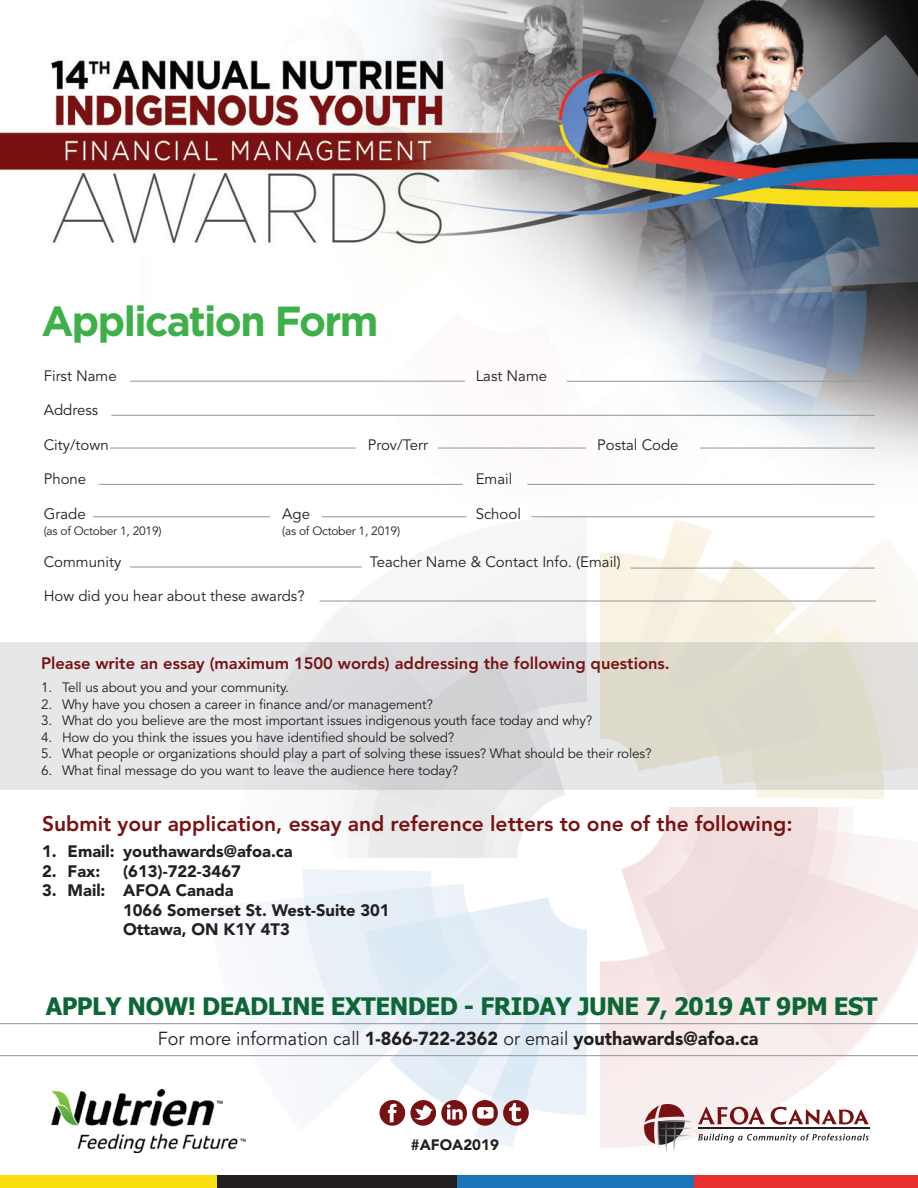
<style>
.page{position:relative;width:918px;height:1188px;background:#fff}
.page>*{position:absolute;margin:0;border:0;box-sizing:border-box;transform-origin:0 0}
.t1{font:700 42px "Gotham";letter-spacing:-.04em;color:#3eb049}
.t2{font:700 24px "Tahoma";letter-spacing:-.02em;color:#0c6635}
.t3{font:800 21px "Avenir";color:#791113}
.t4{font:900 18.75px "Avenir";color:#231f20;scale:.96 1}
.t5{font:900 16.5px/19.5px "Avenir";color:#231f20}
.t6{font:800 16.5px "Avenir";color:#791113}
.t7{font:15px "Avenir";color:#231f20}
.t8{font:900 15px "Avenir";color:#231f20}
.t9{font:13.5px "Avenir";letter-spacing:-.01em;color:#231f20}
.t10{font:12px "Avenir";letter-spacing:-.02em;color:#231f20}
.s1{font-weight:400}
</style>
<div class="page">
<img style="left:0;top:0;width:918px;height:1076px">
<img style="left:241px;top:516px;width:346px;height:341px">
<img style="left:211px;top:869px;width:375px;height:279px">
<img style="left:600px;top:808px;width:318px;height:340px">
<img style="left:600px;top:520px;width:318px;height:278px">
<svg style="left:0;top:642px;width:918px;height:147px;background:#dededb"></svg>
<hr style="left:0;top:1023px;width:918px;height:1px;background:#939598">
<hr style="left:0;top:1055px;width:918px;height:1px;background:#939598">
<div style="left:0;top:1175px;width:221px;height:13px;background:#f9de0d"></div>
<div style="left:218px;top:1175px;width:239px;height:13px;background:#231f20"></div>
<div style="left:457px;top:1175px;width:240px;height:13px;background:#1b75b8"></div>
<div style="left:695px;top:1175px;width:223px;height:13px;background:#e9302e"></div>
<hr style="left:320px;top:601px;width:556px;height:1px;background:#939598">
<hr style="left:130px;top:381px;width:335px;height:1px;background:#939598">
<hr style="left:111px;top:415px;width:764px;height:1px;background:#939598">
<hr style="left:110px;top:448px;width:246px;height:1px;background:#939598">
<hr style="left:99px;top:484px;width:364px;height:1px;background:#939598">
<hr style="left:130px;top:567px;width:232px;height:1px;background:#939598">
<hr style="left:631px;top:568px;width:244px;height:1px;background:#939598">
<hr style="left:93px;top:516px;width:177px;height:1px;background:#939598">
<hr style="left:322px;top:516px;width:145px;height:1px;background:#939598">
<hr style="left:531px;top:516px;width:344px;height:1px;background:#939598">
<hr style="left:527px;top:484px;width:348px;height:1px;background:#939598">
<hr style="left:438px;top:448px;width:148px;height:1px;background:#939598">
<hr style="left:700px;top:448px;width:175px;height:1px;background:#939598">
<hr style="left:567px;top:381px;width:308px;height:1px;background:#939598">
<hr style="left:698px;top:1128px;width:172px;height:1px;background:#231f20">
<svg style="left:643px;top:1104px;width:226px;height:48px"></svg>
<div style="left:380px;top:1100px;width:25px;height:26px;background:#781114;border-radius:50%"></div>
<svg style="left:410px;top:1100px;width:26px;height:26px"></svg>
<div style="left:441px;top:1100px;width:26px;height:26px;background:#781114;border-radius:50%"></div>
<div style="left:472px;top:1100px;width:26px;height:26px;background:#781114;border-radius:50%"></div>
<div style="left:503px;top:1100px;width:26px;height:26px;background:#781114;border-radius:50%"></div>
<svg style="left:388px;top:1104px;width:9px;height:18px"></svg>
<svg style="left:414px;top:1105px;width:19px;height:18px"></svg>
<svg style="left:447px;top:1104px;width:16px;height:16px"></svg>
<svg style="left:509px;top:1103px;width:12px;height:19px"></svg>
<svg style="left:477px;top:1107px;width:17px;height:12px"></svg>
<img style="left:51px;top:1089px;width:194px;height:64px">
<h1 class="t1" style="left:41px;top:296px;width:339px">Application Form</h1>
<p class="t7" style="left:44px;top:367px;width:75px">First Name</p>
<p class="t7" style="left:476px;top:367px;width:73px">Last Name</p>
<p class="t7" style="left:44px;top:402px;width:56px">Address</p>
<p class="t7" style="left:44px;top:436px;width:66px">City/town</p>
<p class="t7" style="left:368px;top:436px;width:62px">Prov/Terr</p>
<p class="t7" style="left:597px;top:436px;width:83px">Postal Code</p>
<p class="t7" style="left:44px;top:471px;width:44px">Phone</p>
<p class="t7" style="left:476px;top:471px;width:38px">Email</p>
<p class="t7" style="left:44px;top:505px;width:43px">Grade</p>
<p class="t7" style="left:282px;top:505px;width:29px">Age</p>
<p class="t7" style="left:476px;top:505px;width:47px">School</p>
<p class="t10" style="left:44px;top:524px;width:119px">(as of October 1, 2019)</p>
<p class="t10" style="left:282px;top:524px;width:119px">(as of October 1, 2019)</p>
<p class="t7" style="left:44px;top:553px;width:79px">Community</p>
<p class="t7" style="left:370px;top:553px;width:252px">Teacher Name &amp; Contact Info. (Email)</p>
<p class="t7" style="left:44px;top:588px;width:262px">How did you hear about these awards?</p>
<p class="t6" style="left:41px;top:653px;width:630px">Please write an essay (maximum 1500 words) addressing the following questions.</p>
<p class="t9" style="left:41px;top:680px;width:249px">1. Tell us about you and your community.</p>
<p class="t9" style="left:41px;top:696px;width:394px">2. Why have you chosen a career in finance and/or management?</p>
<p class="t9" style="left:41px;top:713px;width:553px">3. What do you believe are the most important issues indigenous youth face today and why?</p>
<p class="t9" style="left:41px;top:729px;width:415px">4. How do you think the issues you have identified should be solved?</p>
<p class="t9" style="left:41px;top:746px;width:612px">5. What people or organizations should play a part of solving these issues? What should be their roles?</p>
<p class="t9" style="left:41px;top:762px;width:419px">6. What final message do you want to leave the audience here today?</p>
<h3 class="t3" style="left:42px;top:811px;width:752px">Submit your application, essay and reference letters to one of the following:</h3>
<p class="t5" style="left:42px;top:841px;width:252px">1. Email: youthawards@afoa.ca</p>
<p class="t5" style="left:42px;top:861px;width:60px">2. Fax:</p>
<p class="t5" style="left:123px;top:861px;width:119px">(613)-722-3467</p>
<p class="t5" style="left:123px;top:881px;width:268px;text-indent:-81px">3. Mail: AFOA Canada<br>1066 Somerset St. West-Suite 301<br>Ottawa, ON K1Y 4T3</p>
<h2 class="t2" style="left:46px;top:989px;width:833px">APPLY NOW! DEADLINE EXTENDED - FRIDAY JUNE 7, 2019 AT 9PM EST</h2>
<h3 class="t4" style="left:158px;top:1027px;width:627px"><span class="s1">For more information call</span> 1-866-722-2362 <span class="s1">or email</span> youthawards@afoa.ca</h3>
<p class="t8" style="left:411px;top:1135px;width:90px">#AFOA2019</p>
</div>
